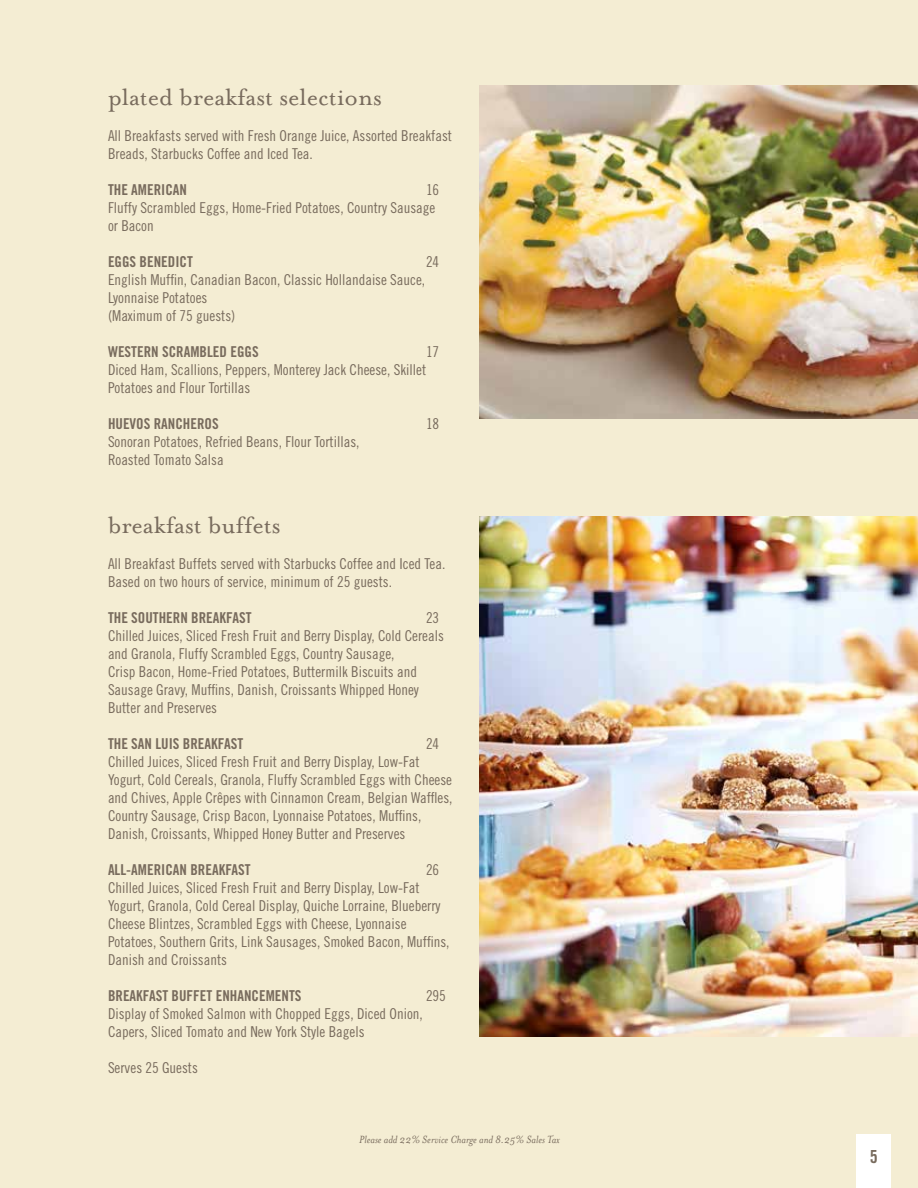
<style>
.page{position:relative;width:918px;height:1188px;background:#f4edd3}
.page>*{position:absolute;margin:0;border:0;box-sizing:border-box;transform-origin:0 0}
.t1{font:27px "Mrs Eaves Roman";color:#786b5d}
.t2{font:18px "Trade Gothic Bold Cond Twenty";color:#786b5d}
.t3{font:15px/18px "Trade Gothic Cond Eighteen";color:#786b5d}
.t4{font:15px "Trade Gothic Bold Cond Twenty";color:#786b5d}
.t5{font:italic 12px "Mrs Eaves";color:#786b5d}
</style>
<div class="page">
<div style="left:856px;top:1134px;width:35px;height:54px;background:#fff"></div>
<img style="left:480px;top:86px;width:438px;height:332px">
<img style="left:480px;top:516px;width:438px;height:521px">
<h1 class="t1" style="left:108px;top:82px;width:276px">plated breakfast selections</h1>
<p class="t3" style="left:108px;top:126px;width:346px">All Breakfasts served with Fresh Orange Juice, Assorted Breakfast<br>Breads, Starbucks Coffee and Iced Tea.</p>
<p class="t4" style="left:108px;top:180px;width:81px">THE AMERICAN</p>
<p class="t3" style="left:108px;top:180px;width:333px;text-indent:318px">16<br>Fluffy Scrambled Eggs, Home-Fried Potatoes, Country Sausage or Bacon</p>
<p class="t4" style="left:108px;top:252px;width:86px">EGGS BENEDICT</p>
<p class="t3" style="left:426px;top:252px;width:15px">24</p>
<p class="t3" style="left:108px;top:270px;width:319px">English Muffin, Canadian Bacon, Classic Hollandaise Sauce,<br>Lyonnaise Potatoes<br>(Maximum of 75 guests)</p>
<p class="t4" style="left:108px;top:342px;width:152px">WESTERN SCRAMBLED EGGS</p>
<p class="t3" style="left:108px;top:342px;width:333px;text-indent:318px">17<br>Diced Ham, Scallions, Peppers, Monterey Jack Cheese, Skillet<br>Potatoes and Flour Tortillas</p>
<p class="t4" style="left:108px;top:414px;width:112px">HUEVOS RANCHEROS</p>
<p class="t3" style="left:426px;top:414px;width:15px">18</p>
<p class="t3" style="left:108px;top:432px;width:253px">Sonoran Potatoes, Refried Beans, Flour Tortillas,<br>Roasted Tomato Salsa</p>
<h1 class="t1" style="left:108px;top:510px;width:174px">breakfast buffets</h1>
<p class="t3" style="left:108px;top:555px;width:339px">All Breakfast Buffets served with Starbucks Coffee and Iced Tea.<br>Based on two hours of service, minimum of 25 guests.</p>
<p class="t4" style="left:108px;top:609px;width:145px">THE SOUTHERN BREAKFAST</p>
<p class="t3" style="left:108px;top:609px;width:337px;text-indent:318px">23<br>Chilled Juices, Sliced Fresh Fruit and Berry Display, Cold Cereals and Granola, Fluffy Scrambled Eggs, Country Sausage,<br>Crisp Bacon, Home-Fried Potatoes, Buttermilk Biscuits and Sausage Gravy, Muffins, Danish, Croissants Whipped Honey Butter and Preserves</p>
<p class="t4" style="left:108px;top:735px;width:137px">THE SAN LUIS BREAKFAST</p>
<p class="t3" style="left:426px;top:735px;width:15px">24</p>
<p class="t3" style="left:108px;top:753px;width:346px">Chilled Juices, Sliced Fresh Fruit and Berry Display, Low-Fat Yogurt, Cold Cereals, Granola, Fluffy Scrambled Eggs with Cheese and Chives, Apple Crêpes with Cinnamon Cream, Belgian Waffles, Country Sausage, Crisp Bacon, Lyonnaise Potatoes, Muffins, Danish, Croissants, Whipped Honey Butter and Preserves</p>
<p class="t4" style="left:108px;top:861px;width:144px">ALL-AMERICAN BREAKFAST</p>
<p class="t3" style="left:426px;top:861px;width:15px">26</p>
<p class="t3" style="left:108px;top:879px;width:343px">Chilled Juices, Sliced Fresh Fruit and Berry Display, Low-Fat Yogurt, Granola, Cold Cereal Display, Quiche Lorraine, Blueberry Cheese Blintzes, Scrambled Eggs with Cheese, Lyonnaise Potatoes, Southern Grits, Link Sausages, Smoked Bacon, Muffins, Danish and Croissants</p>
<p class="t4" style="left:108px;top:987px;width:195px">BREAKFAST BUFFET ENHANCEMENTS</p>
<p class="t3" style="left:426px;top:987px;width:21px">295</p>
<p class="t3" style="left:108px;top:1005px;width:316px">Display of Smoked Salmon with Chopped Eggs, Diced Onion,<br>Capers, Sliced Tomato and New York Style Bagels</p>
<p class="t3" style="left:108px;top:1059px;width:91px">Serves 25 Guests</p>
<p class="t5" style="left:359px;top:1133px;width:202px">Please add 22% Service Charge and 8.25% Sales Tax</p>
<p class="t2" style="left:870px;top:1146px;width:9px">5</p>
</div>
